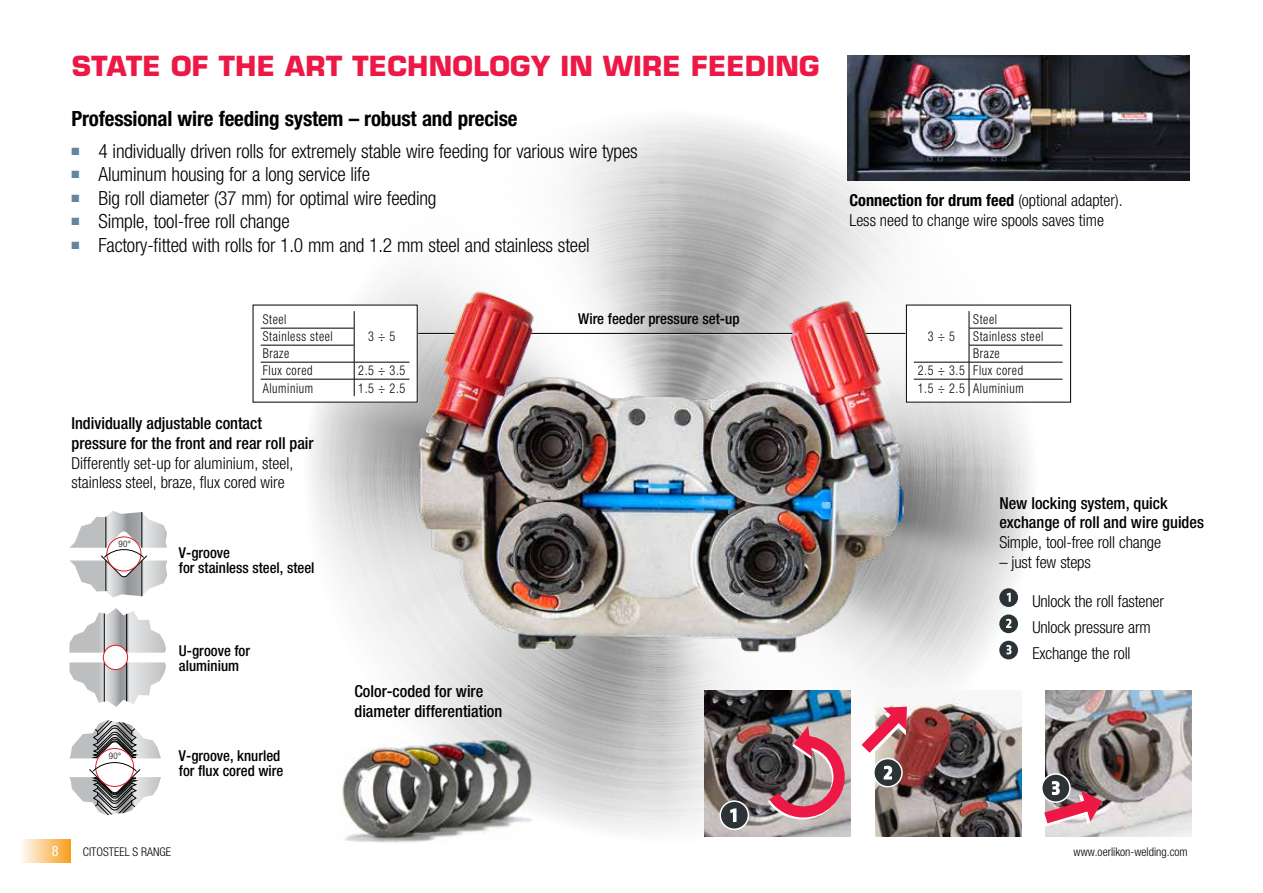
<style>
.page{position:relative;width:1263px;height:893px;background:#fff}
.page>*{position:absolute;margin:0;border:0;box-sizing:border-box;transform-origin:0 0}
.t1{font:700 27px "Eurostile LT Std";letter-spacing:.01em;color:#ed1846}
.t2{font:700 condensed 21px "Helvetica Neue LT Std";letter-spacing:-.01em;color:#000}
.t3{font:300 condensed 19.5px "Helvetica Neue LT Std";letter-spacing:-.01em;color:#000}
.t4{font:300 condensed 16.5px/19.8px "Helvetica Neue LT Std";color:#000}
.t5{font:500 condensed 16.5px/19.8px "Helvetica Neue LT Std";color:#000}
.t6{font:500 condensed 15px/15px "Helvetica Neue LT Std";color:#000}
.t7{font:condensed 14.25px "Helvetica Neue LT Std";color:#fff}
.t8{font:300 condensed 13.5px/17px "Helvetica Neue LT Std";letter-spacing:.05em;color:#000;scale:.9 1}
.t9{font:300 condensed 12px "Helvetica Neue LT Std";color:#000}
.t10{font:300 condensed 9px "Helvetica Neue LT Std";color:#000}
.s1{font-weight:700}
</style>
<div class="page">
<img style="left:311px;top:120px;width:720px;height:713px">
<svg style="left:69px;top:511px;width:98px;height:87px"></svg>
<svg style="left:69px;top:608px;width:97px;height:45px"></svg>
<hr style="left:104px;top:613px;width:1px;height:40px;background:#000">
<hr style="left:126px;top:614px;width:1px;height:39px;background:#000">
<svg style="left:69px;top:662px;width:97px;height:45px"></svg>
<hr style="left:104px;top:662px;width:1px;height:40px;background:#000">
<hr style="left:126px;top:662px;width:1px;height:39px;background:#000">
<div style="left:103px;top:645px;width:25px;height:25px;border:1px solid #dc1f26;border-radius:50%"></div>
<div style="left:999px;top:588px;width:19px;height:19px;background:#2b3336;border-radius:50%"></div>
<svg style="left:1006px;top:593px;width:5px;height:9px"></svg>
<svg style="left:999px;top:614px;width:19px;height:19px"></svg>
<svg style="left:1006px;top:619px;width:5px;height:9px"></svg>
<div style="left:999px;top:641px;width:19px;height:18px;background:#2b3336;border-radius:50%"></div>
<svg style="left:1006px;top:645px;width:5px;height:9px"></svg>
<img style="left:336px;top:716px;width:206px;height:128px">
<svg style="left:69px;top:720px;width:92px;height:95px"></svg>
<img style="left:847px;top:55px;width:343px;height:126px">
<img style="left:412px;top:288px;width:511px;height:373px">
<div style="left:252px;top:304px;width:166px;height:99px;background:#fff"></div>
<hr style="left:261px;top:328px;width:93px;height:1px;background:#000">
<hr style="left:261px;top:345px;width:93px;height:1px;background:#000">
<hr style="left:261px;top:362px;width:93px;height:1px;background:#000">
<hr style="left:354px;top:362px;width:55px;height:1px;background:#000">
<svg style="left:354px;top:311px;width:1px;height:85px"></svg>
<hr style="left:261px;top:379px;width:93px;height:1px;background:#000">
<hr style="left:354px;top:379px;width:55px;height:1px;background:#000">
<div style="left:905px;top:304px;width:166px;height:99px;background:#fff;border:1px solid #fff"></div>
<div style="left:906px;top:305px;width:165px;height:97px;border:1px solid #000"></div>
<hr style="left:969px;top:328px;width:93px;height:1px;background:#000">
<hr style="left:969px;top:345px;width:93px;height:1px;background:#000">
<hr style="left:914px;top:362px;width:55px;height:1px;background:#000">
<hr style="left:969px;top:362px;width:93px;height:1px;background:#000">
<svg style="left:969px;top:311px;width:1px;height:85px"></svg>
<hr style="left:914px;top:379px;width:55px;height:1px;background:#000">
<hr style="left:969px;top:379px;width:93px;height:1px;background:#000">
<img style="left:1045px;top:691px;width:147px;height:146px">
<svg style="left:1042px;top:774px;width:28px;height:28px"></svg>
<div style="left:1041px;top:773px;width:30px;height:30px;border:2px solid #fff;border-radius:50%"></div>
<svg style="left:1029px;top:781px;width:77px;height:54px"></svg>
<img style="left:875px;top:691px;width:147px;height:146px">
<img style="left:704px;top:691px;width:147px;height:146px">
<img style="left:757px;top:698px;width:158px;height:128px">
<div style="left:720px;top:801px;width:28px;height:28px;background:#2b3336;border-radius:50%"></div>
<div style="left:719px;top:800px;width:30px;height:30px;border:2px solid #fff;border-radius:50%"></div>
<svg style="left:730px;top:808px;width:6px;height:14px"></svg>
<div style="left:19px;top:839px;width:51px;height:24px;background:linear-gradient(to right,#feffff,#f99f22)"></div>
<h1 class="t1" style="left:72px;top:49px;width:749px">STATE OF THE ART TECHNOLOGY IN WIRE FEEDING</h1>
<p class="t2" style="left:72px;top:106px;width:448px">Professional wire feeding system – robust and precise</p>
<p class="t3" style="left:72px;top:140px;width:568px"><sup>■</sup> 4 individually driven rolls for extremely stable wire feeding for various wire types</p>
<p class="t3" style="left:72px;top:163px;width:300px"><sup>■</sup> Aluminum housing for a long service life</p>
<p class="t3" style="left:72px;top:187px;width:367px"><sup>■</sup> Big roll diameter (37 mm) for optimal wire feeding</p>
<p class="t3" style="left:72px;top:210px;width:220px"><sup>■</sup> Simple, tool-free roll change</p>
<p class="t3" style="left:72px;top:234px;width:520px"><sup>■</sup> Factory-fitted with rolls for 1.0 mm and 1.2 mm steel and stainless steel</p>
<p class="t8" style="left:263px;top:311px;width:79px">Steel<br>Stainless steel</p>
<p class="t8" style="left:263px;top:345px;width:57px">Braze<br>Flux cored</p>
<p class="t8" style="left:368px;top:328px;width:32px">3 ÷ 5</p>
<p class="t8" style="left:358px;top:362px;width:54px">2.5 ÷ 3.5</p>
<p class="t8" style="left:263px;top:379px;width:58px">Aluminium</p>
<p class="t8" style="left:358px;top:379px;width:54px">1.5 ÷ 2.5</p>
<p class="t5" style="left:72px;top:413px;width:244px">Individually adjustable contact pressure for the front and rear roll pair</p>
<p class="t4" style="left:72px;top:453px;width:223px">Differently set-up for aluminium, steel, stainless steel, braze, flux cored wire</p>
<p class="t10" style="left:118px;top:539px;width:14px">90°</p>
<p class="t10" style="left:109px;top:751px;width:14px">90°</p>
<p class="t6" style="left:179px;top:545px;width:137px">V-groove<br>for stainless steel, steel</p>
<p class="t6" style="left:179px;top:643px;width:73px">U-groove for aluminium</p>
<p class="t6" style="left:179px;top:748px;width:106px">V-groove, knurled for flux cored wire</p>
<p class="t5" style="left:354px;top:681px;width:149px">Color-coded for wire diameter differentiation</p>
<p class="t6" style="left:578px;top:311px;width:163px">Wire feeder pressure set-up</p>
<p class="t4" style="left:849px;top:191px;width:275px"><span class="s1">Connection for drum feed</span> (optional adapter).<br>Less need to change wire spools saves time</p>
<p class="t8" style="left:973px;top:311px;width:28px">Steel</p>
<p class="t8" style="left:973px;top:328px;width:79px">Stainless steel</p>
<p class="t8" style="left:973px;top:345px;width:31px">Braze</p>
<p class="t8" style="left:918px;top:362px;width:118px">2.5 ÷ 3.5 Flux cored</p>
<p class="t8" style="left:918px;top:379px;width:119px">1.5 ÷ 2.5 Aluminium</p>
<p class="t8" style="left:928px;top:328px;width:32px">3 ÷ 5</p>
<p class="t5" style="left:999px;top:493px;width:206px">New locking system, quick exchange of roll and wire guides</p>
<p class="t4" style="left:999px;top:532px;width:163px">Simple, tool-free roll change</p>
<p class="t4" style="left:999px;top:552px;width:93px">– just few steps</p>
<p class="t4" style="left:1032px;top:588px;width:133px;line-height:26.2px">Unlock the roll fastener<br>Unlock pressure arm<br>Exchange the roll</p>
<p class="t7" style="left:52px;top:843px;width:8px">8</p>
<p class="t9" style="left:83px;top:845px;width:90px">CITOSTEEL S RANGE</p>
<p class="t9" style="left:1074px;top:845px;width:116px">www.oerlikon-welding.com</p>
</div>
